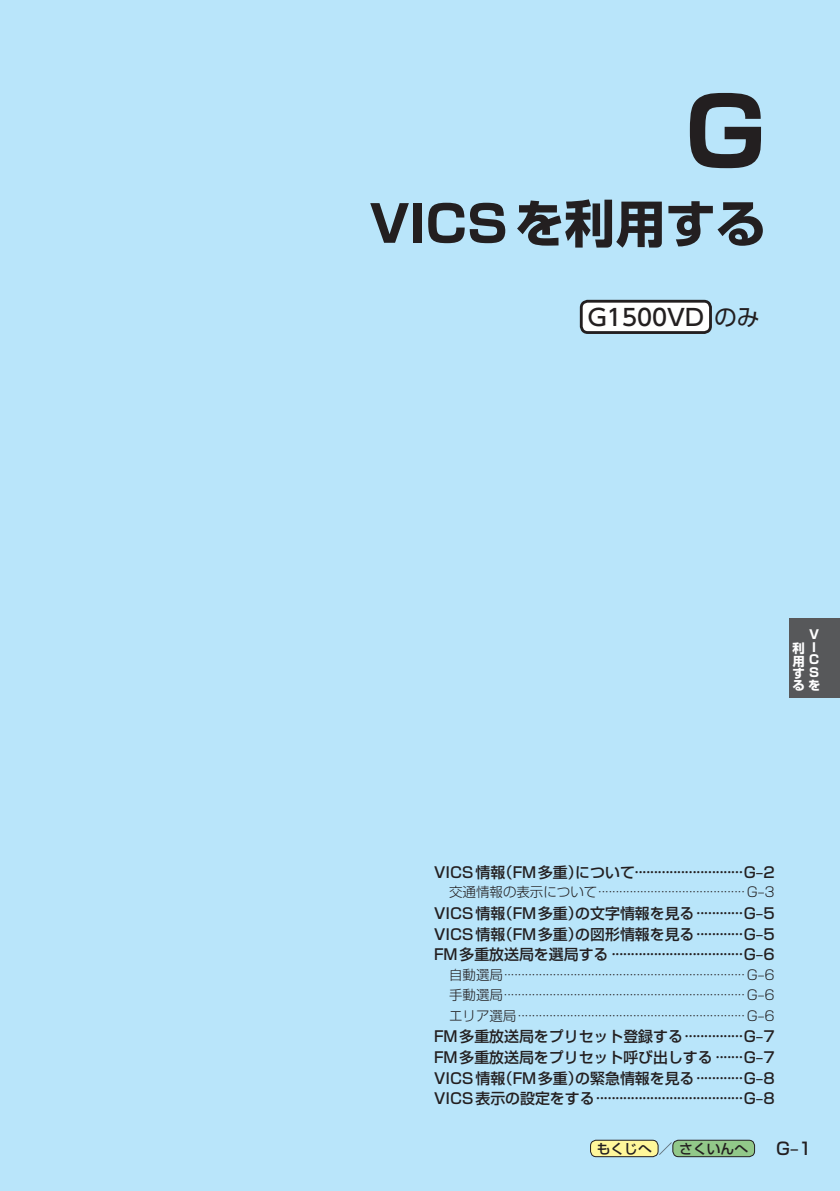
<style>
.page{position:relative;width:840px;height:1191px;background:#fff}
.page>*{position:absolute;margin:0;border:0;box-sizing:border-box;transform-origin:0 0}
.t1{font:700 93.6px "Shin Go Pro";color:#231f20}
.t2{font:700 50.4px "Shin Go Pro";color:#231f20}
.t3{font:500 22.8px "UD Shin Go Pro";color:#231f20}
.t4{font:500 17px "Shin Go Pro";color:#231f20}
.t5{font:500 14.8px/20.6px "Shin Go Pro";color:#231f20;text-align:justify}
.t6{font:500 13.8px "Shin Go Pro";color:#231f20}
.t7{font:300 13.4px/20.6px "Shin Go Pro";color:#231f20;text-align:justify}
.t8{font:700 12.4px/12.4px "Shin Go Pro";color:#fff}
.s1{font-weight:400}
.s2{font-size:14.2px}
</style>
<div class="page">
<div style="left:0;top:0;width:839px;height:1191px;background:#b9e5fa"></div>
<div style="left:581px;top:301px;width:129px;height:31px;background:#fff;border-radius:7px"></div>
<div style="left:579px;top:300px;width:132px;height:34px;border:3px solid #231f20;border-radius:7px"></div>
<div style="left:788px;top:618px;width:51px;height:79px;background:#57585a"></div>
<div style="left:590px;top:1140px;width:67px;height:16px;background:#fff79a;border-radius:6px"></div>
<div style="left:590px;top:1140px;width:68px;height:17px;border:1px solid #231f20;border-radius:6px"></div>
<div style="left:672px;top:1140px;width:82px;height:16px;background:#92c889;border-radius:6px"></div>
<div style="left:672px;top:1140px;width:82px;height:17px;border:1px solid #231f20;border-radius:6px"></div>
<h1 class="t1" style="left:684px;top:58px;width:83px">G</h1>
<h2 class="t2" style="left:369px;top:184px;width:398px">VICSを利用する</h2>
<h3 class="t3" style="left:587px;top:298px;width:173px">G1500VD <span class="s1">のみ</span></h3>
<p class="t8" style="left:808px;top:627px;width:11px">V<br>I<br>C<br>S</p>
<p class="t8" style="left:792px;top:678px;width:29px">るを</p>
<p class="t8" style="left:792px;top:641px;width:13px;text-align:justify">利用す</p>
<p class="t5" style="left:434px;top:860px;width:342px">VICS情報（FM多重）について····························G–2</p>
<p class="t7" style="left:449px;top:880px;width:327px">交通情報の表示について··········································G–3</p>
<p class="t5" style="left:434px;top:901px;width:342px">VICS情報（FM多重）の文字情報を見る············G–5<br>VICS情報（FM多重）の図形情報を見る············G–5<br>FM多重放送局を選局する ··································G–6</p>
<p class="t7" style="left:449px;top:962px;width:327px">自動選局·····································································G–6手動選局·····································································G–6エリア選局·································································G–6</p>
<p class="t5" style="left:434px;top:1024px;width:342px">FM多重放送局をプリセット登録する···············G–7<br>FM多重放送局をプリセット呼び出しする ·······G–7<br>VICS情報（FM多重）の緊急情報を見る············G–8<br>VICS表示の設定をする······································G–8</p>
<p class="t6" style="left:596px;top:1137px;width:153px">もくじへ<span class="s2">／</span>さくいんへ</p>
<p class="t4" style="left:775px;top:1134px;width:37px">G–1</p>
</div>
